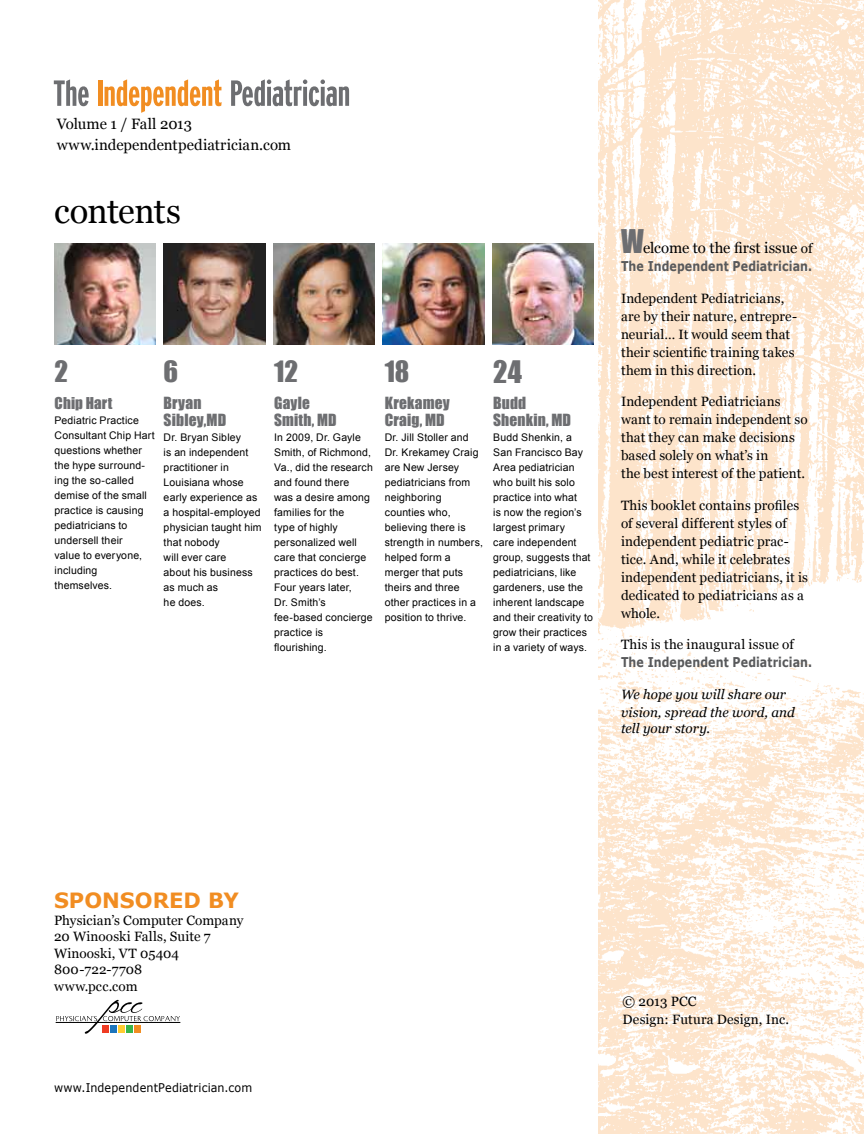
<style>
.page{position:relative;width:864px;height:1134px;background:#fff}
.page>*{position:absolute;margin:0;border:0;box-sizing:border-box;transform-origin:0 0}
.t1{font:34.5px "Georgia";letter-spacing:-.02em;color:#000}
.t2{font:28.5px "Impact";color:#6d6e71}
.t3{font:27px "Impact";color:#6d6e71}
.t4{font:700 21px "Verdana";color:#f18d22}
.t5{font:15.45px/16.5px "Impact";letter-spacing:.01em;color:#6d6e71}
.t6{font:15px/21px "Georgia";color:#000}
.t7{font:15px "Impact";letter-spacing:.01em;color:#6d6e71}
.t8{font:13.5px/18px "Georgia";letter-spacing:.01em;color:#000}
.t9{font:italic 13.5px/18px "Georgia";color:#000}
.t10{font:700 13.5px "Verdana";letter-spacing:.01em;color:#58595b;scale:.82 1}
.t11{font:12px "Verdana";letter-spacing:.015em;color:#000;scale:.93 1}
.t12{font:10.5px/15px "Arial";letter-spacing:.015em;color:#000}
.s1{font-family:"Impact";font-size:30px;color:#6d6e71}
.s2{font-size:13.5px}
</style>
<div class="page">
<img style="left:599px;top:0;width:265px;height:1134px">
<img style="left:164px;top:243px;width:101px;height:101px">
<img style="left:273px;top:243px;width:102px;height:101px">
<img style="left:383px;top:243px;width:101px;height:101px">
<img style="left:54px;top:243px;width:101px;height:101px">
<img style="left:493px;top:243px;width:101px;height:101px">
<svg style="left:54px;top:79px;width:35px;height:27px"></svg>
<hr style="left:98px;top:80px;width:4px;height:26px;background:#f18d22">
<svg style="left:105px;top:79px;width:117px;height:34px"></svg>
<svg style="left:231px;top:79px;width:118px;height:27px"></svg>
<svg style="left:56px;top:1000px;width:124px;height:34px"></svg>
<div style="left:102px;top:1025px;width:7px;height:8px;background:#ef3b23"></div>
<div style="left:110px;top:1025px;width:7px;height:8px;background:#1c75bc"></div>
<div style="left:118px;top:1025px;width:7px;height:8px;background:#ffcc31"></div>
<div style="left:126px;top:1025px;width:7px;height:8px;background:#39b54a"></div>
<div style="left:134px;top:1025px;width:7px;height:8px;background:#f18d22"></div>
<h3 class="t6" style="left:57px;top:114px;width:236px">Volume 1 / Fall 2013 www.independentpediatrician.com</h3>
<h1 class="t1" style="left:54px;top:190px;width:128px">contents</h1>
<h3 class="t3" style="left:55px;top:355px;width:15px">2</h3>
<h3 class="t3" style="left:164px;top:355px;width:16px">6</h3>
<h3 class="t3" style="left:274px;top:355px;width:25px">12</h3>
<h3 class="t3" style="left:385px;top:355px;width:26px">18</h3>
<h2 class="t2" style="left:493px;top:354px;width:30px">24</h2>
<h3 class="t7" style="left:55px;top:394px;width:59px">Chip Hart</h3>
<p class="t12" style="left:55px;top:413px;width:102px">Pediatric Practice<br>Consultant Chip Hart questions whether the hype surround&shy;ing the so-called demise of the small practice is causing pediatricians to undersell their<br>value to everyone, including themselves.</p>
<h3 class="t5" style="left:164px;top:395px;width:64px">Bryan<br>Sibley,MD</h3>
<p class="t12" style="left:164px;top:430px;width:99px">Dr. Bryan Sibley<br>is an independent practitioner in<br>Louisiana whose early experience as a hospital-employed physician taught him that nobody<br>will ever care<br>about his business as much as<br>he does.</p>
<h3 class="t5" style="left:274px;top:395px;width:64px">Gayle<br>Smith, MD</h3>
<p class="t12" style="left:274px;top:430px;width:100px">In 2009, Dr. Gayle<br>Smith, of Richmond,<br>Va., did the research and found there<br>was a desire among families for the<br>type of highly personalized well care that concierge practices do best.<br>Four years later,<br>Dr. Smith’s fee-based concierge practice is flourishing.</p>
<h3 class="t5" style="left:385px;top:395px;width:66px">Krekamey<br>Craig, MD</h3>
<p class="t12" style="left:385px;top:430px;width:100px">Dr. Jill Stoller and<br>Dr. Krekamey Craig are New Jersey pediatricians from neighboring counties who, believing there is strength in numbers, helped form a merger that puts theirs and three other practices in a position to thrive.</p>
<h3 class="t5" style="left:493px;top:395px;width:79px">Budd<br>Shenkin, MD</h3>
<p class="t12" style="left:493px;top:430px;width:101px">Budd Shenkin, a<br>San Francisco Bay<br>Area pediatrician who built his solo practice into what<br>is now the region’s largest primary<br>care independent group, suggests that pediatricians, like gardeners, use the inherent landscape and their creativity to grow their practices in a variety of ways.</p>
<h3 class="t6" style="left:621px;top:238px;width:193px"><span class="s1">W</span>elcome to the first issue <span class="s2">of</span></h3>
<p class="t10" style="left:621px;top:258px;width:235px">The Independent Pediatrician.</p>
<p class="t8" style="left:621px;top:289px;width:178px">Independent Pediatricians, are by their nature, entrepre&shy;neurial… It would seem that their scientific training takes them in this direction.</p>
<p class="t8" style="left:621px;top:393px;width:188px">Independent Pediatricians want to remain independent so that they can make decisions based solely on what’s in<br>the best interest of the patient.</p>
<p class="t8" style="left:621px;top:496px;width:189px">This booklet contains profiles of several different styles of independent pediatric prac&shy;tice. And, while it celebrates independent pediatricians, it is dedicated to pediatricians as a whole.</p>
<p class="t8" style="left:621px;top:636px;width:174px">This is the inaugural issue of</p>
<p class="t10" style="left:621px;top:654px;width:235px">The Independent Pediatrician.</p>
<p class="t9" style="left:621px;top:685px;width:175px">We hope you will share our vision, spread the word, and</p>
<p class="t9" style="left:621px;top:720px;width:91px">tell your story.</p>
<h3 class="t4" style="left:54px;top:887px;width:187px">Sponsored by</h3>
<p class="t8" style="left:54px;top:912px;width:191px;line-height:16.5px">Physician’s Computer Company<br>20 Winooski Falls, Suite 7<br>Winooski, VT 05404<br>800-722-7708<br>www.pcc.com</p>
<p class="t11" style="left:54px;top:1080px;width:215px">www.IndependentPediatrician.com</p>
<p class="t8" style="left:623px;top:993px;width:168px">© 2013 PCC<br>Design: Futura Design, Inc.</p>
</div>
